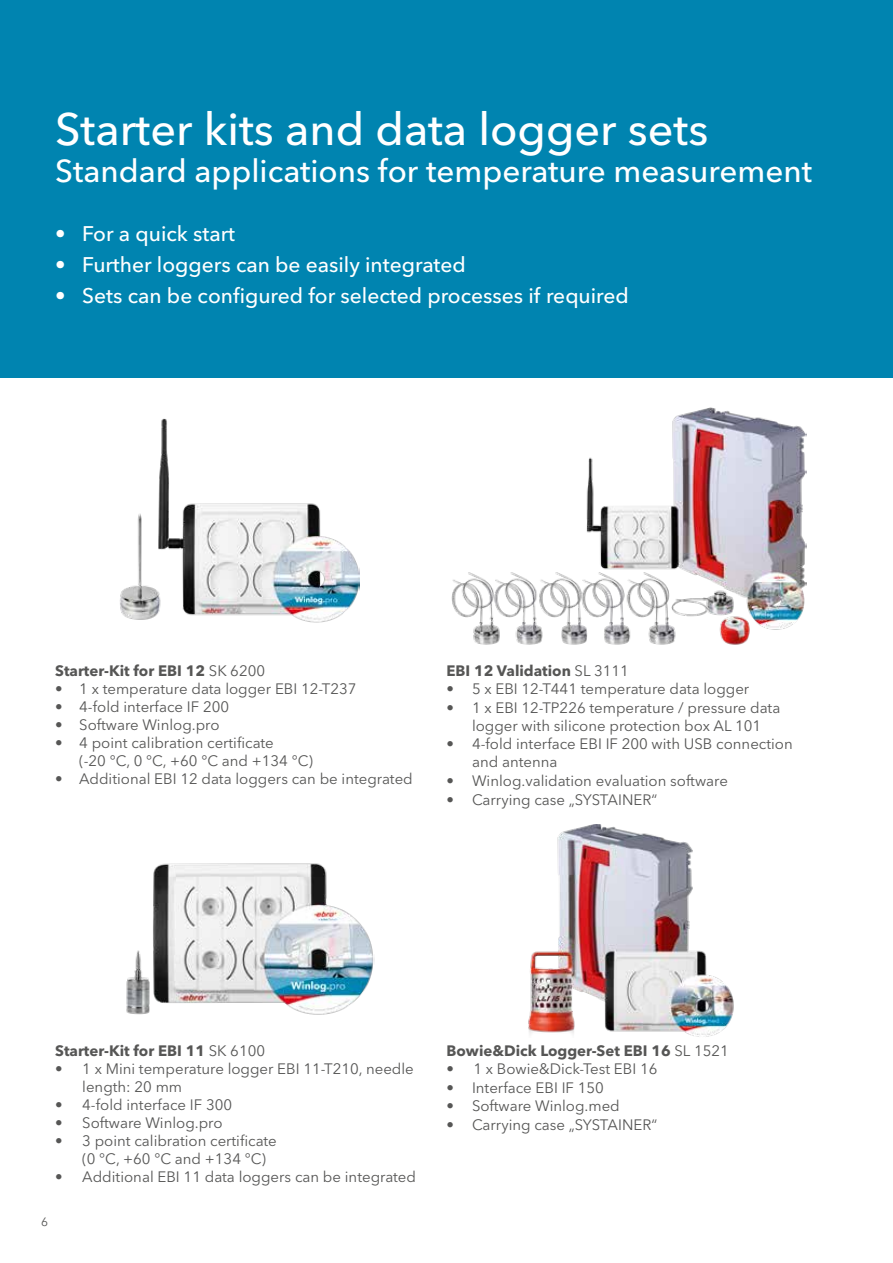
<style>
.page{position:relative;width:893px;height:1263px;background:#fff}
.page>*{position:absolute;margin:0;border:0;box-sizing:border-box;transform-origin:0 0}
.t1{font:500 45px "Avenir Next LT Pro";color:#fff}
.t2{font:500 31.5px "Avenir Next LT Pro";color:#fff}
.t3{font:500 21px "Avenir Next LT Pro";color:#fff}
.t4{font:15px/18px "Avenir Next LT Pro";color:#565655}
.t5{font:700 15px "Avenir Next LT Pro";color:#565655}
.t6{font:12px "Avenir Next LT Pro";color:#565655}
.s1{font-weight:400}
</style>
<div class="page">
<div style="left:0;top:0;width:893px;height:377px;background:#0084b0"></div>
<img style="left:451px;top:407px;width:356px;height:238px">
<img style="left:528px;top:825px;width:206px;height:212px">
<img style="left:126px;top:863px;width:248px;height:152px">
<img style="left:120px;top:418px;width:240px;height:205px">
<h1 class="t1" style="left:55px;top:102px;width:655px">Starter kits and data logger sets</h1>
<h2 class="t2" style="left:55px;top:152px;width:758px">Standard applications for temperature measurement</h2>
<h3 class="t3" style="left:55px;top:221px;width:181px">• For a quick start</h3>
<h3 class="t3" style="left:55px;top:252px;width:412px">• Further loggers can be easily integrated</h3>
<h3 class="t3" style="left:55px;top:283px;width:575px">• Sets can be configured for selected processes if required</h3>
<p class="t5" style="left:55px;top:661px;width:211px">Starter-Kit for EBI 12 <span class="s1">SK 6200</span></p>
<p class="t4" style="left:55px;top:679px;width:303px">• 1 x temperature data logger EBI 12-T237</p>
<p class="t4" style="left:55px;top:697px;width:175px">• 4-fold interface IF 200</p>
<p class="t4" style="left:55px;top:715px;width:166px">• Software Winlog.pro</p>
<p class="t4" style="left:79px;top:733px;width:235px;text-indent:-24px">• 4 point calibration certificate<br>(-20 °C, 0 °C, +60 °C and +134 °C)</p>
<p class="t4" style="left:55px;top:769px;width:359px">• Additional EBI 12 data loggers can be integrated</p>
<p class="t5" style="left:446px;top:661px;width:184px">EBI 12 Validation <span class="s1">SL 3111</span></p>
<p class="t4" style="left:446px;top:680px;width:304px">• 5 x EBI 12-T441 temperature data logger</p>
<p class="t4" style="left:446px;top:698px;width:335px;text-align:center">• 1 x EBI 12-TP226 temperature / pressure data logger with silicone protection box AL 101</p>
<p class="t4" style="left:472px;top:735px;width:322px;text-indent:-26px">• 4-fold interface EBI IF 200 with USB connection and antenna</p>
<p class="t4" style="left:446px;top:772px;width:283px">• Winlog.validation evaluation software</p>
<p class="t4" style="left:446px;top:791px;width:212px">• Carrying case „SYSTAINER“</p>
<p class="t5" style="left:55px;top:1042px;width:211px">Starter-Kit for EBI 11 <span class="s1">SK 6100</span></p>
<p class="t4" style="left:82px;top:1060px;width:333px;text-indent:-27px">• 1 x Mini temperature logger EBI 11-T210, needle length: 20 mm</p>
<p class="t4" style="left:55px;top:1096px;width:178px">• 4-fold interface IF 300</p>
<p class="t4" style="left:55px;top:1114px;width:169px">• Software Winlog.pro</p>
<p class="t4" style="left:82px;top:1132px;width:196px;text-indent:-27px">• 3 point calibration certificate (0 °C, +60 °C and +134 °C)</p>
<p class="t4" style="left:55px;top:1168px;width:362px">• Additional EBI 11 data loggers can be integrated</p>
<p class="t6" style="left:41px;top:1214px;width:8px">6</p>
<p class="t5" style="left:446px;top:1042px;width:284px">Bowie&amp;Dick Logger-Set EBI 16 <span class="s1">SL 1521</span></p>
<p class="t4" style="left:446px;top:1060px;width:212px">• 1 x Bowie&amp;Dick-Test EBI 16</p>
<p class="t4" style="left:446px;top:1078px;width:159px">• Interface EBI IF 150</p>
<p class="t4" style="left:446px;top:1097px;width:175px">• Software Winlog.med</p>
<p class="t4" style="left:446px;top:1116px;width:212px">• Carrying case „SYSTAINER“</p>
</div>
